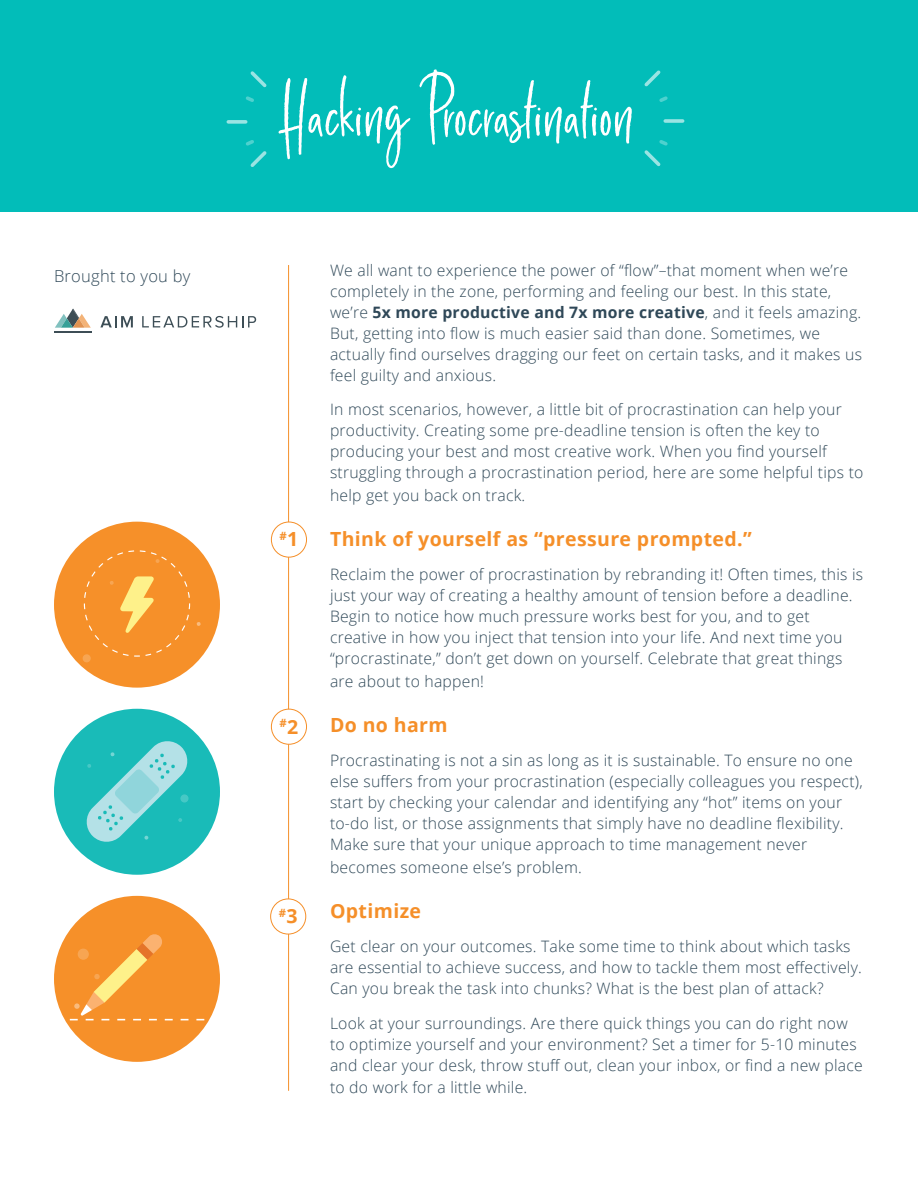
<style>
.page{position:relative;width:918px;height:1188px;background:#fff}
.page>*{position:absolute;margin:0;border:0;box-sizing:border-box;transform-origin:0 0}
.t1{font:100.8px "Milano Sky";letter-spacing:.01em;color:#fff}
.t2{font:700 19.5px "Open Sans";letter-spacing:.02em;color:#f58f29}
.t3{font:300 16.5px "Open Sans";letter-spacing:.015em;color:#2f4858}
.t4{font:300 15.75px/21px "Open Sans";letter-spacing:.015em;color:#2f4858}
.t5{font:700 11.4px "Open Sans";color:#f58f29}
.s1{font-size:19.5px}
.s2{font-weight:700}
</style>
<div class="page">
<div style="left:54px;top:522px;width:166px;height:166px;background:#f69029;border-radius:83px"></div>
<svg style="left:120px;top:576px;width:34px;height:57px"></svg>
<div style="left:83px;top:654px;width:8px;height:8px;background:#f7a552;border-radius:50%"></div>
<svg style="left:156px;top:559px;width:4px;height:4px"></svg>
<svg style="left:197px;top:622px;width:4px;height:4px"></svg>
<svg style="left:110px;top:581px;width:4px;height:4px"></svg>
<div style="left:0;top:0;width:918px;height:212px;background:#02bdb9"></div>
<svg style="left:665px;top:119px;width:18px;height:4px"></svg>
<svg style="left:644px;top:70px;width:24px;height:32px"></svg>
<svg style="left:644px;top:140px;width:24px;height:27px"></svg>
<svg style="left:228px;top:120px;width:18px;height:4px"></svg>
<svg style="left:246px;top:71px;width:21px;height:31px"></svg>
<svg style="left:246px;top:140px;width:21px;height:27px"></svg>
<svg style="left:100px;top:316px;width:33px;height:11px"></svg>
<svg style="left:142px;top:316px;width:114px;height:12px"></svg>
<svg style="left:55px;top:309px;width:36px;height:19px"></svg>
<hr style="left:54px;top:331px;width:38px;height:2px;background:#3d4e56">
<hr style="left:288px;top:265px;width:1px;height:826px;background:#f58f29">
<div style="left:271px;top:522px;width:36px;height:35px;background:#fff;border-radius:50%"></div>
<div style="left:271px;top:522px;width:36px;height:36px;border:1px solid #f58f29;border-radius:50%"></div>
<div style="left:271px;top:709px;width:36px;height:35px;background:#fff;border-radius:50%"></div>
<div style="left:271px;top:709px;width:36px;height:36px;border:1px solid #f58f29;border-radius:50%"></div>
<div style="left:271px;top:899px;width:35px;height:35px;background:#fff;border-radius:50%"></div>
<div style="left:270px;top:899px;width:36px;height:35px;border:1px solid #f58f29;border-radius:50%"></div>
<div style="left:54px;top:709px;width:166px;height:166px;background:#19bbb8;border-radius:83px"></div>
<svg style="left:86px;top:741px;width:103px;height:101px"></svg>
<div style="left:54px;top:896px;width:166px;height:166px;background:#f69029;border-radius:83px"></div>
<svg style="left:54px;top:933px;width:166px;height:87px"></svg>
<p class="t3" style="left:54px;top:265px;width:138px">Brought to you by</p>
<h1 class="t1" style="left:279px;top:59px;width:356px">Hacking Procrastination</h1>
<p class="t5" style="left:280px;top:528px;width:20px">#<span class="s1">1</span></p>
<p class="t5" style="left:280px;top:715px;width:20px">#<span class="s1">2</span></p>
<p class="t5" style="left:279px;top:905px;width:20px">#<span class="s1">3</span></p>
<p class="t4" style="left:330px;top:259px;width:534px">We all want to experience the power of “flow”–that moment when we’re completely in the zone, performing and feeling our best. In this state, we’re <span class="s2">5x more productive and 7x more creative</span>, and it feels amazing.<br>But, getting into flow is much easier said than done. Sometimes, we actually find ourselves dragging our feet on certain tasks, and it makes us feel guilty and anxious.</p>
<p class="t4" style="left:330px;top:398px;width:535px">In most scenarios, however, a little bit of procrastination can help your productivity. Creating some pre-deadline tension is often the key to producing your best and most creative work. When you find yourself struggling through a procrastination period, here are some helpful tips to</p>
<p class="t4" style="left:330px;top:484px;width:197px">help get you back on track.</p>
<p class="t2" style="left:330px;top:525px;width:423px">Think of yourself as “pressure prompted.”</p>
<p class="t4" style="left:330px;top:563px;width:535px">Reclaim the power of procrastination by rebranding it! Often times, this is just your way of creating a healthy amount of tension before a deadline.<br>Begin to notice how much pressure works best for you, and to get creative in how you inject that tension into your life. And next time you “procrastinate,” don’t get down on yourself. Celebrate that great things</p>
<p class="t4" style="left:330px;top:670px;width:156px">are about to happen!</p>
<p class="t2" style="left:330px;top:711px;width:119px">Do no harm</p>
<p class="t4" style="left:330px;top:749px;width:534px">Procrastinating is not a sin as long as it is sustainable. To ensure no one else suffers from your procrastination (especially colleagues you respect), start by checking your calendar and identifying any “hot” items on your to-do list, or those assignments that simply have no deadline flexibility.<br>Make sure that your unique approach to time management never</p>
<p class="t4" style="left:330px;top:856px;width:254px">becomes someone else’s problem.</p>
<p class="t2" style="left:330px;top:897px;width:93px">Optimize</p>
<p class="t4" style="left:330px;top:935px;width:533px">Get clear on your outcomes. Take some time to think about which tasks are essential to achieve success, and how to tackle them most effectively.<br>Can you break the task into chunks? What is the best plan of attack?</p>
<p class="t4" style="left:330px;top:1012px;width:534px">Look at your surroundings. Are there quick things you can do right now to optimize yourself and your environment? Set a timer for 5-10 minutes and clear your desk, throw stuff out, clean your inbox, or find a new place</p>
<p class="t4" style="left:330px;top:1076px;width:199px">to do work for a little while.</p>
</div>
